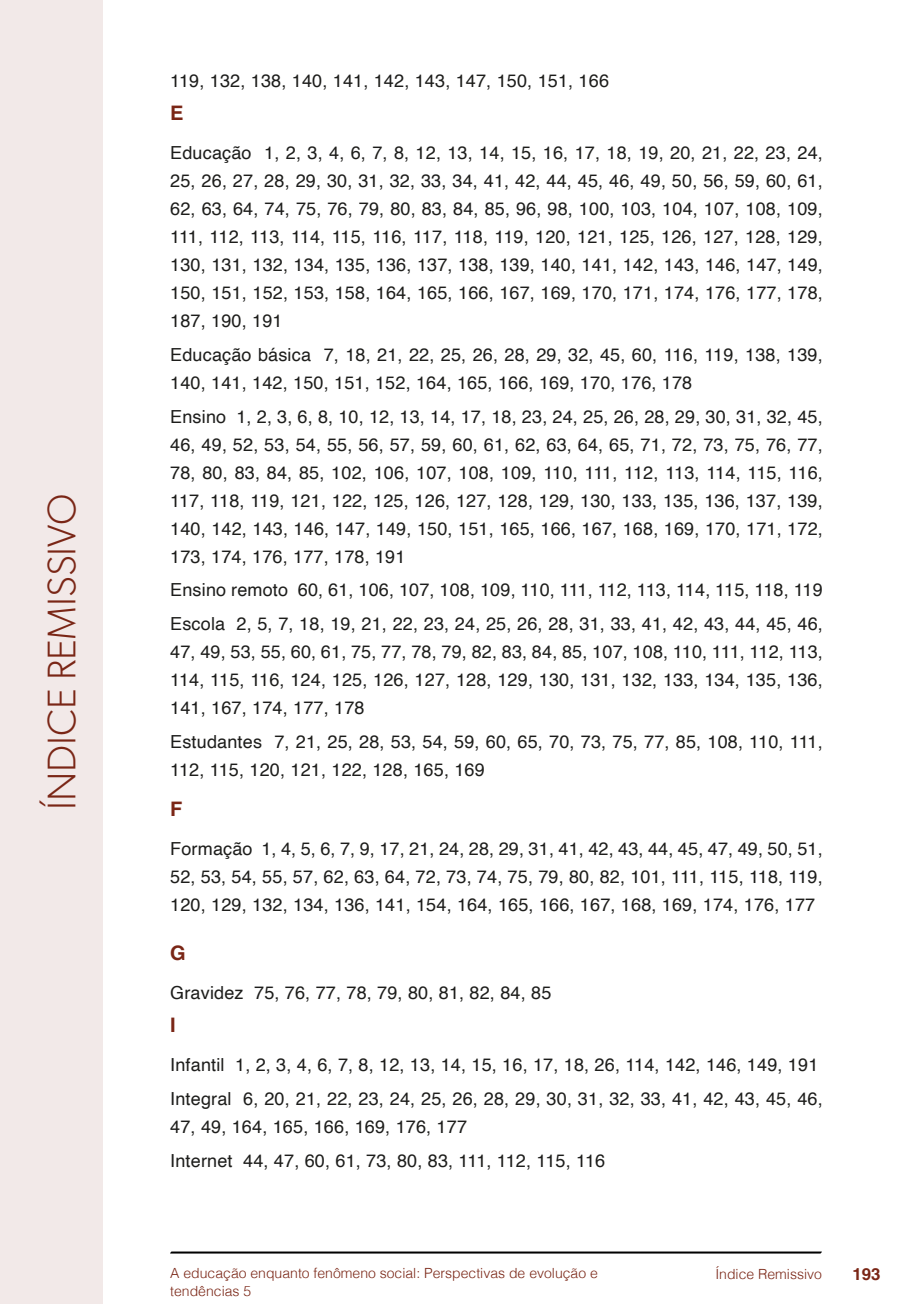
<style>
.page{position:relative;width:908px;height:1304px;background:#fff}
.page>*{position:absolute;margin:0;border:0;box-sizing:border-box;transform-origin:0 0}
.t1{font:300 40px "Gibson";color:#7a2616}
.t2{font:700 20px "Helvetica";color:#7a2616}
.t3{font:18px/28px "Helvetica";letter-spacing:.01em;color:#1d1d1b}
.t4{font:700 16.8px "Helvetica";color:#7a2616}
.t5{font:300 14px "Helvetica";color:#7a2616}
</style>
<div class="page">
<svg style="left:170px;top:1251px;width:651px;height:3px;background:#515151"></svg>
<div style="left:0;top:0;width:103px;height:1304px;background:#f2e9e8"></div>
<h1 class="t1" style="left:37px;top:810px;width:317px;rotate:-90deg">ÍNDICE REMISSIVO</h1>
<p class="t3" style="left:170px;top:67px;width:440px">119, 132, 138, 140, 141, 142, 143, 147, 150, 151, 166</p>
<p class="t2" style="left:170px;top:101px;width:15px">E</p>
<p class="t3" style="left:170px;top:140px;width:653px;text-align:justify">Educação 1, 2, 3, 4, 6, 7, 8, 12, 13, 14, 15, 16, 17, 18, 19, 20, 21, 22, 23, 24, 25, 26, 27, 28, 29, 30, 31, 32, 33, 34, 41, 42, 44, 45, 46, 49, 50, 56, 59, 60, 61, 62, 63, 64, 74, 75, 76, 79, 80, 83, 84, 85, 96, 98, 100, 103, 104, 107, 108, 109, 111, 112, 113, 114, 115, 116, 117, 118, 119, 120, 121, 125, 126, 127, 128, 129, 130, 131, 132, 134, 135, 136, 137, 138, 139, 140, 141, 142, 143, 146, 147, 149, 150, 151, 152, 153, 158, 164, 165, 166, 167, 169, 170, 171, 174, 176, 177, 178, 187, 190, 191</p>
<p class="t3" style="left:170px;top:341px;width:653px">Educação básica 7, 18, 21, 22, 25, 26, 28, 29, 32, 45, 60, 116, 119, 138, 139,<br>140, 141, 142, 150, 151, 152, 164, 165, 166, 169, 170, 176, 178</p>
<p class="t3" style="left:170px;top:403px;width:653px;text-align:justify">Ensino 1, 2, 3, 6, 8, 10, 12, 13, 14, 17, 18, 23, 24, 25, 26, 28, 29, 30, 31, 32, 45, 46, 49, 52, 53, 54, 55, 56, 57, 59, 60, 61, 62, 63, 64, 65, 71, 72, 73, 75, 76, 77, 78, 80, 83, 84, 85, 102, 106, 107, 108, 109, 110, 111, 112, 113, 114, 115, 116, 117, 118, 119, 121, 122, 125, 126, 127, 128, 129, 130, 133, 135, 136, 137, 139, 140, 142, 143, 146, 147, 149, 150, 151, 165, 166, 167, 168, 169, 170, 171, 172, 173, 174, 176, 177, 178, 191</p>
<p class="t3" style="left:170px;top:574px;width:653px;line-height:33.6px">Ensino remoto 60, 61, 106, 107, 108, 109, 110, 111, 112, 113, 114, 115, 118, 119<br>Escola 2, 5, 7, 18, 19, 21, 22, 23, 24, 25, 26, 28, 31, 33, 41, 42, 43, 44, 45, 46,</p>
<p class="t3" style="left:170px;top:638px;width:654px;text-align:justify">47, 49, 53, 55, 60, 61, 75, 77, 78, 79, 82, 83, 84, 85, 107, 108, 110, 111, 112, 113, 114, 115, 116, 124, 125, 126, 127, 128, 129, 130, 131, 132, 133, 134, 135, 136, 141, 167, 174, 177, 178</p>
<p class="t3" style="left:170px;top:728px;width:653px">Estudantes 7, 21, 25, 28, 53, 54, 59, 60, 65, 70, 73, 75, 77, 85, 108, 110, 111,<br>112, 115, 120, 121, 122, 128, 165, 169</p>
<p class="t2" style="left:170px;top:797px;width:14px">F</p>
<p class="t3" style="left:170px;top:836px;width:653px;text-align:justify">Formação 1, 4, 5, 6, 7, 9, 17, 21, 24, 28, 29, 31, 41, 42, 43, 44, 45, 47, 49, 50, 51, 52, 53, 54, 55, 57, 62, 63, 64, 72, 73, 74, 75, 79, 80, 82, 101, 111, 115, 118, 119, 120, 129, 132, 134, 136, 141, 154, 164, 165, 166, 167, 168, 169, 174, 176, 177</p>
<p class="t2" style="left:170px;top:941px;width:17px">G</p>
<p class="t3" style="left:170px;top:980px;width:382px">Gravidez 75, 76, 77, 78, 79, 80, 81, 82, 84, 85</p>
<p class="t2" style="left:170px;top:1013px;width:7px">I</p>
<p class="t3" style="left:170px;top:1049px;width:653px;line-height:33.6px">Infantil 1, 2, 3, 4, 6, 7, 8, 12, 13, 14, 15, 16, 17, 18, 26, 114, 142, 146, 149, 191<br>Integral 6, 20, 21, 22, 23, 24, 25, 26, 28, 29, 30, 31, 32, 33, 41, 42, 43, 45, 46,</p>
<p class="t3" style="left:170px;top:1110px;width:436px;line-height:33.6px">47, 49, 164, 165, 166, 169, 176, 177<br>Internet 44, 47, 60, 61, 73, 80, 83, 111, 112, 115, 116</p>
<p class="t5" style="left:715px;top:1262px;width:108px">Índice Remissivo</p>
<p class="t5" style="left:170px;top:1261px;width:429px">A educação enquanto fenômeno social: Perspectivas de evolução e</p>
<p class="t4" style="left:851px;top:1264px;width:30px">193</p>
<p class="t5" style="left:170px;top:1279px;width:82px">tendências 5</p>
</div>
